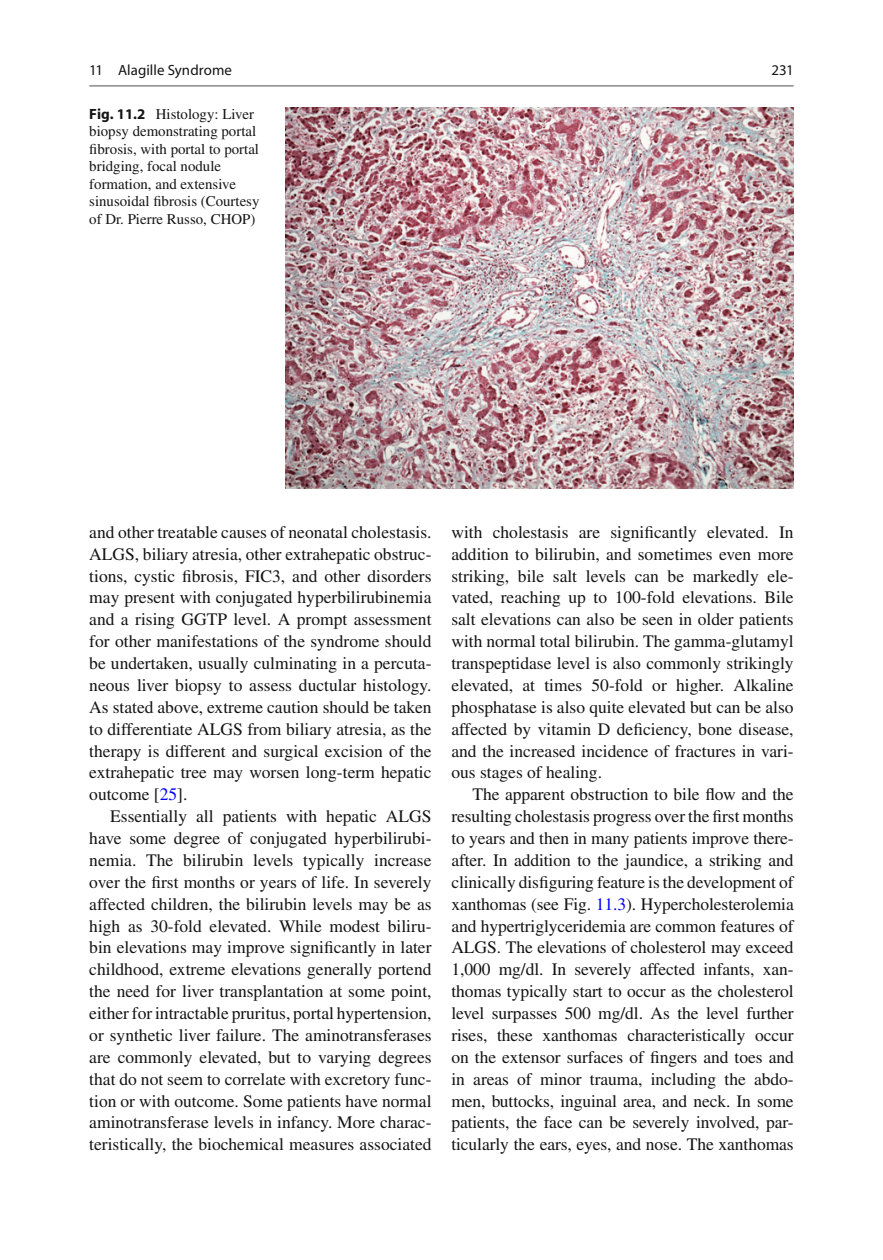
<style>
.page{position:relative;width:883px;height:1260px;background:#fff}
.page>*{position:absolute;margin:0;border:0;box-sizing:border-box;transform-origin:0 0}
.t1{font:17.5px/21.9px "Times";color:#131413;text-align:justify}
.t2{font:14.88px/17.5px "Times";color:#131413}
.t3{font:14.88px "Myriad";letter-spacing:.005em;color:#131413}
.s1{font-family:"Myriad";font-weight:700}
.s2{color:#00f}
</style>
<div class="page">
<img style="left:285px;top:107px;width:509px;height:381px">
<hr style="left:89px;top:85px;width:705px;height:2px;background:#989898">
<p class="t3" style="left:89px;top:64px;width:144px">11 Alagille Syndrome</p>
<p class="t2" style="left:89px;top:106px;width:172px"><span class="s1">Fig. 11.2</span> Histology: Liver biopsy demonstrating portal fibrosis, with portal to portal bridging, focal nodule formation, and extensive sinusoidal fibrosis (Courtesy of Dr. Pierre Russo, CHOP)</p>
<p class="t3" style="left:771px;top:64px;width:24px">231</p>
<p class="t1" style="left:89px;top:523px;width:344px">and other treatable causes of neonatal cholestasis.<br>ALGS, biliary atresia, other extrahepatic obstruc&shy;tions, cystic fibrosis, FIC3, and other disorders may present with conjugated hyperbilirubinemia and a rising GGTP level. A prompt assessment for other manifestations of the syndrome should be undertaken, usually culminating in a percuta&shy;neous liver biopsy to assess ductular histology.<br>As stated above, extreme caution should be taken to differentiate ALGS from biliary atresia, as the therapy is different and surgical excision of the extrahepatic tree may worsen long-term hepatic outcome [ <span class="s2">25</span> ].</p>
<p class="t1" style="left:89px;top:807px;width:344px;text-indent:21px">Essentially all patients with hepatic ALGS have some degree of conjugated hyperbilirubi&shy;nemia. The bilirubin levels typically increase over the first months or years of life. In severely affected children, the bilirubin levels may be as high as 30-fold elevated. While modest biliru&shy;bin elevations may improve significantly in later childhood, extreme elevations generally portend the need for liver transplantation at some point, either for intractable pruritus, portal hypertension, or synthetic liver failure. The aminotransferases are commonly elevated, but to varying degrees that do not seem to correlate with excretory func&shy;tion or with outcome. Some patients have normal aminotransferase levels in infancy. More charac&shy;teristically, the biochemical measures associated</p>
<p class="t1" style="left:451px;top:523px;width:344px">with cholestasis are significantly elevated. In addition to bilirubin, and sometimes even more striking, bile salt levels can be markedly ele&shy;vated, reaching up to 100-fold elevations. Bile salt elevations can also be seen in older patients with normal total bilirubin. The gamma- glutamyl transpeptidase level is also commonly strikingly elevated, at times 50-fold or higher. Alkaline phosphatase is also quite elevated but can be also affected by vitamin D deficiency, bone disease, and the increased incidence of fractures in vari&shy;ous stages of healing.</p>
<p class="t1" style="left:451px;top:785px;width:344px;text-indent:21px">The apparent obstruction to bile flow and the resulting cholestasis progress over the first months to years and then in many patients improve there&shy;after. In addition to the jaundice, a striking and clinically disfiguring feature is the development of xanthomas (see Fig. <span class="s2">11.3</span> ). Hypercholesterolemia and hypertriglyceridemia are common features of ALGS. The elevations of cholesterol may exceed 1,000 mg/dl. In severely affected infants, xan&shy;thomas typically start to occur as the cholesterol level surpasses 500 mg/dl. As the level further rises, these xanthomas characteristically occur on the extensor surfaces of fingers and toes and in areas of minor trauma, including the abdo&shy;men, buttocks, inguinal area, and neck. In some patients, the face can be severely involved, par&shy;ticularly the ears, eyes, and nose. The xanthomas</p>
</div>
